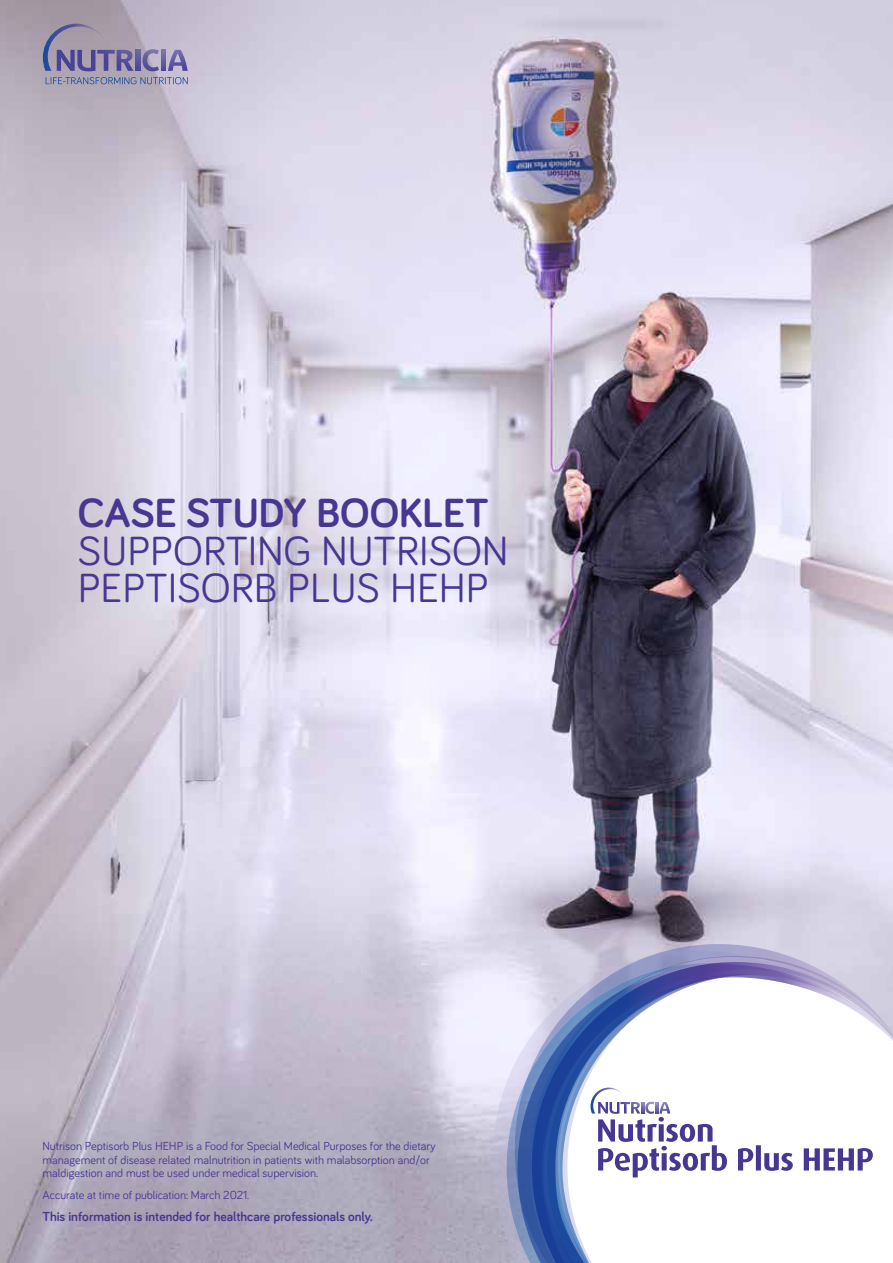
<style>
.page{position:relative;width:893px;height:1263px;background:#fff}
.page>*{position:absolute;margin:0;border:0;box-sizing:border-box;transform-origin:0 0}
.t1{font:42px/37.5px "Bariol";color:#483792}
.t2{font:700 42px "Bariol";color:#483792}
.t3{font:700 13.5px "Bariol";color:#483792}
.t4{font:12px/13.5px "Bariol";color:#483792}
</style>
<div class="page">
<img style="left:0;top:0;width:893px;height:1263px">
<svg style="left:161px;top:50px;width:5px;height:21px"></svg>
<svg style="left:168px;top:50px;width:20px;height:21px"></svg>
<svg style="left:142px;top:49px;width:17px;height:22px"></svg>
<svg style="left:135px;top:50px;width:5px;height:21px"></svg>
<svg style="left:46px;top:77px;width:142px;height:7px"></svg>
<svg style="left:43px;top:24px;width:91px;height:47px;background:#8e86a5"></svg>
<svg style="left:493px;top:950px;width:22px;height:313px"></svg>
<svg style="left:507px;top:963px;width:8px;height:300px"></svg>
<svg style="left:515px;top:944px;width:378px;height:319px;background:#afb4d4"></svg>
<svg style="left:532px;top:962px;width:361px;height:301px"></svg>
<svg style="left:544px;top:979px;width:165px;height:284px"></svg>
<svg style="left:590px;top:1087px;width:283px;height:90px"></svg>
<h1 class="t2" style="left:78px;top:484px;width:413px">CASE STUDY BOOKLET</h1>
<h1 class="t1" style="left:78px;top:529px;width:432px">SUPPORTING NUTRISON<br>PEPTISORB PLUS HEHP</h1>
<p class="t4" style="left:43px;top:1139px;width:395px">Nutrison Peptisorb Plus HEHP is a Food for Special Medical Purposes for the dietary management of disease related malnutrition in patients with malabsorption and/or maldigestion and must be used under medical supervision.</p>
<p class="t4" style="left:43px;top:1188px;width:208px">Accurate at time of publication: March 2021.</p>
<p class="t3" style="left:43px;top:1207px;width:332px">This information is intended for healthcare professionals only.</p>
</div>
